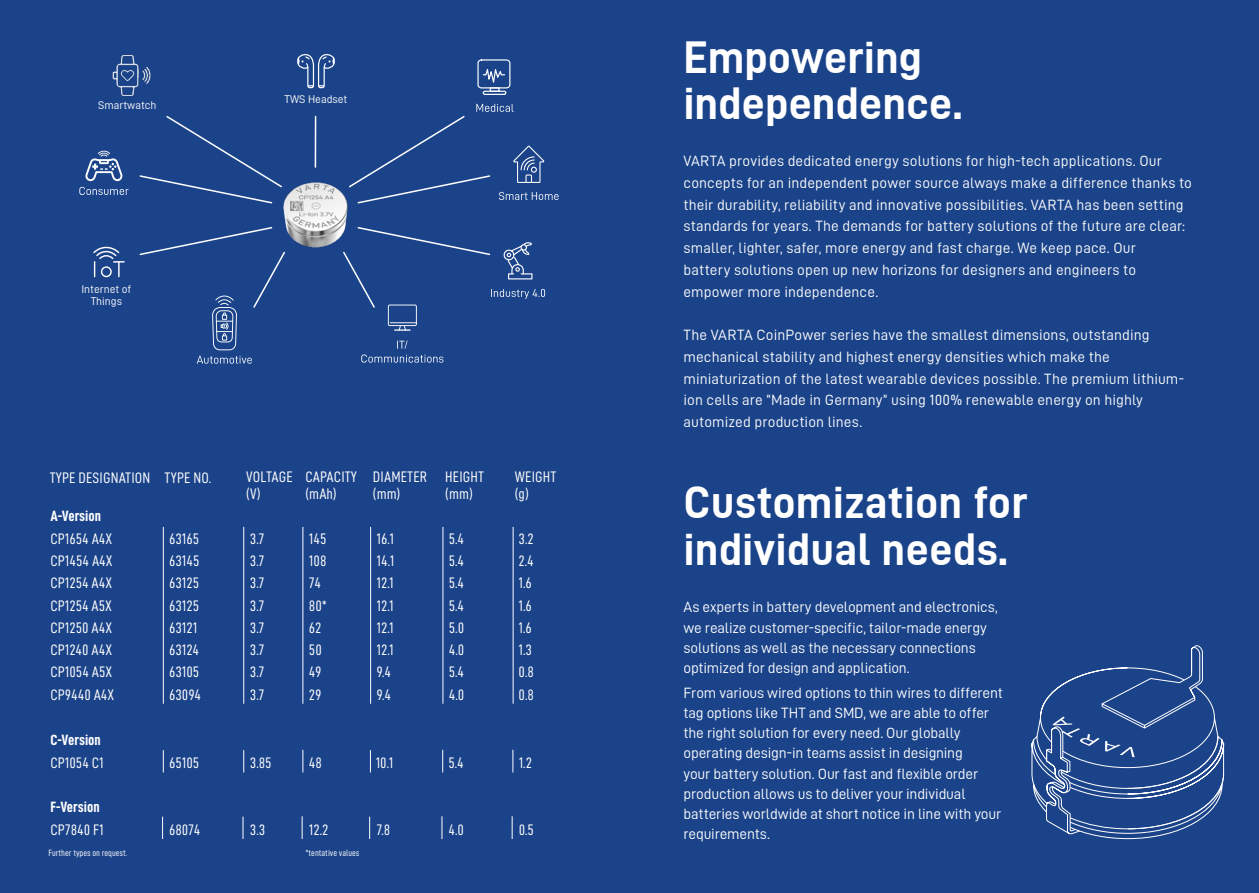
<style>
.page{position:relative;width:1259px;height:893px;background:#fff}
.page>*{position:absolute;margin:0;border:0;box-sizing:border-box;transform-origin:0 0}
.t1{font:700 45px/46.5px "Varta DIN";letter-spacing:-.005em;color:#fff}
.t2{font:15px/21.8px "Varta DIN";letter-spacing:.005em;color:#fff}
.t3{font:15px/20.2px "Varta DIN";letter-spacing:-.015em;color:#fff}
.t4{font:condensed 15px/17.2px "Varta DIN";color:#fff}
.t5{font:700 condensed 15px "Varta DIN";color:#fff}
.t6{font:11.25px/12px "Varta DIN";color:#fff;text-align:center}
.t7{font:condensed 9px "Varta DIN";color:#fff}
</style>
<div class="page">
<div style="left:625px;top:0;width:634px;height:893px;background:#1b4389"></div>
<svg style="left:1031px;top:645px;width:193px;height:194px"></svg>
<div style="left:0;top:0;width:628px;height:892px;background:#1b4389"></div>
<svg style="left:163px;top:750px;width:1px;height:22px"></svg>
<svg style="left:243px;top:750px;width:2px;height:22px"></svg>
<svg style="left:302px;top:749px;width:2px;height:23px"></svg>
<svg style="left:370px;top:750px;width:1px;height:22px"></svg>
<svg style="left:442px;top:749px;width:1px;height:23px"></svg>
<svg style="left:512px;top:749px;width:2px;height:23px"></svg>
<svg style="left:244px;top:527px;width:1px;height:177px"></svg>
<svg style="left:303px;top:526px;width:1px;height:178px"></svg>
<svg style="left:443px;top:526px;width:1px;height:178px"></svg>
<svg style="left:512px;top:527px;width:1px;height:177px"></svg>
<hr style="left:163px;top:527px;width:1px;height:177px;background:#fff">
<hr style="left:243px;top:527px;width:1px;height:177px;background:#fff">
<hr style="left:302px;top:527px;width:1px;height:177px;background:#fff">
<hr style="left:370px;top:527px;width:1px;height:177px;background:#fff">
<hr style="left:442px;top:527px;width:1px;height:177px;background:#fff">
<hr style="left:513px;top:527px;width:1px;height:177px;background:#fff">
<img style="left:283px;top:139px;width:65px;height:109px">
<svg style="left:297px;top:54px;width:38px;height:34px"></svg>
<svg style="left:477px;top:59px;width:33px;height:36px"></svg>
<svg style="left:197px;top:356px;width:55px;height:8px"></svg>
<svg style="left:361px;top:341px;width:82px;height:22px"></svg>
<svg style="left:79px;top:187px;width:49px;height:8px"></svg>
<svg style="left:85px;top:150px;width:38px;height:31px"></svg>
<svg style="left:93px;top:246px;width:32px;height:31px"></svg>
<svg style="left:139px;top:226px;width:147px;height:124px"></svg>
<svg style="left:342px;top:226px;width:203px;height:105px"></svg>
<img style="left:112px;top:54px;width:39px;height:42px">
<hr style="left:315px;top:117px;width:1px;height:50px;background:#fff">
<svg style="left:139px;top:116px;width:143px;height:88px"></svg>
<svg style="left:347px;top:104px;width:211px;height:100px"></svg>
<svg style="left:162px;top:817px;width:1px;height:22px"></svg>
<svg style="left:243px;top:817px;width:1px;height:22px"></svg>
<svg style="left:302px;top:816px;width:1px;height:23px"></svg>
<svg style="left:369px;top:817px;width:1px;height:22px"></svg>
<svg style="left:441px;top:816px;width:1px;height:23px"></svg>
<svg style="left:512px;top:816px;width:1px;height:23px"></svg>
<p class="t6" style="left:98px;top:99px;width:60px">Smartwatch</p>
<p class="t6" style="left:284px;top:94px;width:64px">TWS Headset</p>
<p class="t6" style="left:81px;top:283px;width:52px">Internet of<br>Things</p>
<p class="t4" style="left:50px;top:469px;width:163px">TYPE DESIGNATION TYPE NO.</p>
<p class="t4" style="left:246px;top:468px;width:48px">VOLTAGE (V)</p>
<p class="t4" style="left:305px;top:468px;width:53px">CAPACITY (mAh)</p>
<p class="t4" style="left:373px;top:468px;width:56px">DIAMETER (mm)</p>
<p class="t4" style="left:445px;top:468px;width:40px">HEIGHT (mm)</p>
<p class="t4" style="left:515px;top:468px;width:43px">WEIGHT (g)</p>
<p class="t5" style="left:51px;top:507px;width:52px">A-Version</p>
<p class="t4" style="left:51px;top:530px;width:63px">CP1654 A4X</p>
<p class="t4" style="left:169px;top:530px;width:32px">63165</p>
<p class="t4" style="left:250px;top:530px;width:16px">3.7</p>
<p class="t4" style="left:309px;top:530px;width:19px">145</p>
<p class="t4" style="left:376px;top:530px;width:19px">16.1</p>
<p class="t4" style="left:449px;top:530px;width:17px">5.4</p>
<p class="t4" style="left:518px;top:530px;width:17px">3.2</p>
<p class="t4" style="left:51px;top:552px;width:64px">CP1454 A4X</p>
<p class="t4" style="left:169px;top:552px;width:32px">63145</p>
<p class="t4" style="left:250px;top:552px;width:16px">3.7</p>
<p class="t4" style="left:309px;top:552px;width:19px">108</p>
<p class="t4" style="left:376px;top:552px;width:19px">14.1</p>
<p class="t4" style="left:449px;top:552px;width:17px">5.4</p>
<p class="t4" style="left:518px;top:552px;width:17px">2.4</p>
<p class="t4" style="left:51px;top:574px;width:63px">CP1254 A4X</p>
<p class="t4" style="left:169px;top:574px;width:32px">63125</p>
<p class="t4" style="left:250px;top:574px;width:16px">3.7</p>
<p class="t4" style="left:309px;top:574px;width:14px">74</p>
<p class="t4" style="left:376px;top:574px;width:19px">12.1</p>
<p class="t4" style="left:449px;top:574px;width:17px">5.4</p>
<p class="t4" style="left:518px;top:574px;width:15px">1.6</p>
<p class="t4" style="left:51px;top:597px;width:63px">CP1254 A5X</p>
<p class="t4" style="left:169px;top:597px;width:32px">63125</p>
<p class="t4" style="left:250px;top:597px;width:16px">3.7</p>
<p class="t4" style="left:309px;top:597px;width:20px">80*</p>
<p class="t4" style="left:376px;top:597px;width:19px">12.1</p>
<p class="t4" style="left:449px;top:597px;width:17px">5.4</p>
<p class="t4" style="left:518px;top:597px;width:15px">1.6</p>
<p class="t4" style="left:51px;top:619px;width:63px">CP1250 A4X</p>
<p class="t4" style="left:169px;top:619px;width:30px">63121</p>
<p class="t4" style="left:250px;top:619px;width:16px">3.7</p>
<p class="t4" style="left:309px;top:619px;width:14px">62</p>
<p class="t4" style="left:376px;top:619px;width:19px">12.1</p>
<p class="t4" style="left:449px;top:619px;width:17px">5.0</p>
<p class="t4" style="left:518px;top:619px;width:15px">1.6</p>
<p class="t4" style="left:51px;top:641px;width:63px">CP1240 A4X</p>
<p class="t4" style="left:169px;top:641px;width:32px">63124</p>
<p class="t4" style="left:250px;top:641px;width:16px">3.7</p>
<p class="t4" style="left:309px;top:641px;width:14px">50</p>
<p class="t4" style="left:376px;top:641px;width:19px">12.1</p>
<p class="t4" style="left:449px;top:641px;width:17px">4.0</p>
<p class="t4" style="left:518px;top:641px;width:15px">1.3</p>
<p class="t4" style="left:51px;top:664px;width:63px">CP1054 A5X</p>
<p class="t4" style="left:169px;top:664px;width:32px">63105</p>
<p class="t4" style="left:250px;top:664px;width:16px">3.7</p>
<p class="t4" style="left:309px;top:664px;width:14px">49</p>
<p class="t4" style="left:376px;top:664px;width:16px">9.4</p>
<p class="t4" style="left:449px;top:664px;width:17px">5.4</p>
<p class="t4" style="left:518px;top:664px;width:17px">0.8</p>
<p class="t4" style="left:51px;top:686px;width:65px">CP9440 A4X</p>
<p class="t4" style="left:169px;top:686px;width:34px">63094</p>
<p class="t4" style="left:250px;top:686px;width:16px">3.7</p>
<p class="t4" style="left:309px;top:686px;width:14px">29</p>
<p class="t4" style="left:376px;top:686px;width:16px">9.4</p>
<p class="t4" style="left:449px;top:686px;width:17px">4.0</p>
<p class="t4" style="left:518px;top:686px;width:17px">0.8</p>
<p class="t5" style="left:51px;top:731px;width:52px">C-Version</p>
<p class="t4" style="left:51px;top:754px;width:55px">CP1054 C1</p>
<p class="t4" style="left:169px;top:754px;width:32px">65105</p>
<p class="t4" style="left:250px;top:754px;width:23px">3.85</p>
<p class="t4" style="left:309px;top:754px;width:15px">48</p>
<p class="t4" style="left:376px;top:754px;width:19px">10.1</p>
<p class="t4" style="left:448px;top:754px;width:17px">5.4</p>
<p class="t4" style="left:519px;top:754px;width:15px">1.2</p>
<p class="t5" style="left:51px;top:798px;width:51px">F-Version</p>
<p class="t4" style="left:51px;top:821px;width:55px">CP7840 F1</p>
<p class="t4" style="left:169px;top:821px;width:33px">68074</p>
<p class="t4" style="left:250px;top:821px;width:17px">3.3</p>
<p class="t4" style="left:309px;top:821px;width:21px">12.2</p>
<p class="t4" style="left:376px;top:821px;width:16px">7.8</p>
<p class="t4" style="left:448px;top:821px;width:17px">4.0</p>
<p class="t4" style="left:519px;top:821px;width:17px">0.5</p>
<p class="t7" style="left:48px;top:847px;width:80px">Further types on request.</p>
<p class="t7" style="left:305px;top:847px;width:56px">*tentative values</p>
<h1 class="t1" style="left:683px;top:34px;width:280px">Empowering independence.</h1>
<p class="t2" style="left:683px;top:150px;width:510px">VARTA provides dedicated energy solutions for high-tech applications. Our concepts for an independent power source always make a difference thanks to their durability, reliability and innovative possibilities. VARTA has been setting standards for years. The demands for battery solutions of the future are clear: smaller, lighter, safer, more energy and fast charge. We keep pace. Our<br>battery solutions open up new horizons for designers and engineers to empower more independence.</p>
<p class="t2" style="left:683px;top:324px;width:502px">The VARTA CoinPower series have the smallest dimensions, outstanding mechanical stability and highest energy densities which make the miniaturization of the latest wearable devices possible. The premium lithium&shy;ion cells are “Made in Germany” using 100% renewable energy on highly automized production lines.</p>
<h1 class="t1" style="left:683px;top:479px;width:346px">Customization for individual needs.</h1>
<p class="t3" style="left:683px;top:597px;width:316px">As experts in battery development and electronics, we realize customer-specific, tailor-made energy solutions as well as the necessary connections optimized for design and application.</p>
<p class="t3" style="left:683px;top:682px;width:321px">From various wired options to thin wires to different tag options like THT and SMD, we are able to offer the right solution for every need. Our globally operating design-in teams assist in designing<br>your battery solution. Our fast and flexible order production allows us to deliver your individual batteries worldwide at short notice in line with your requirements.</p>
</div>
